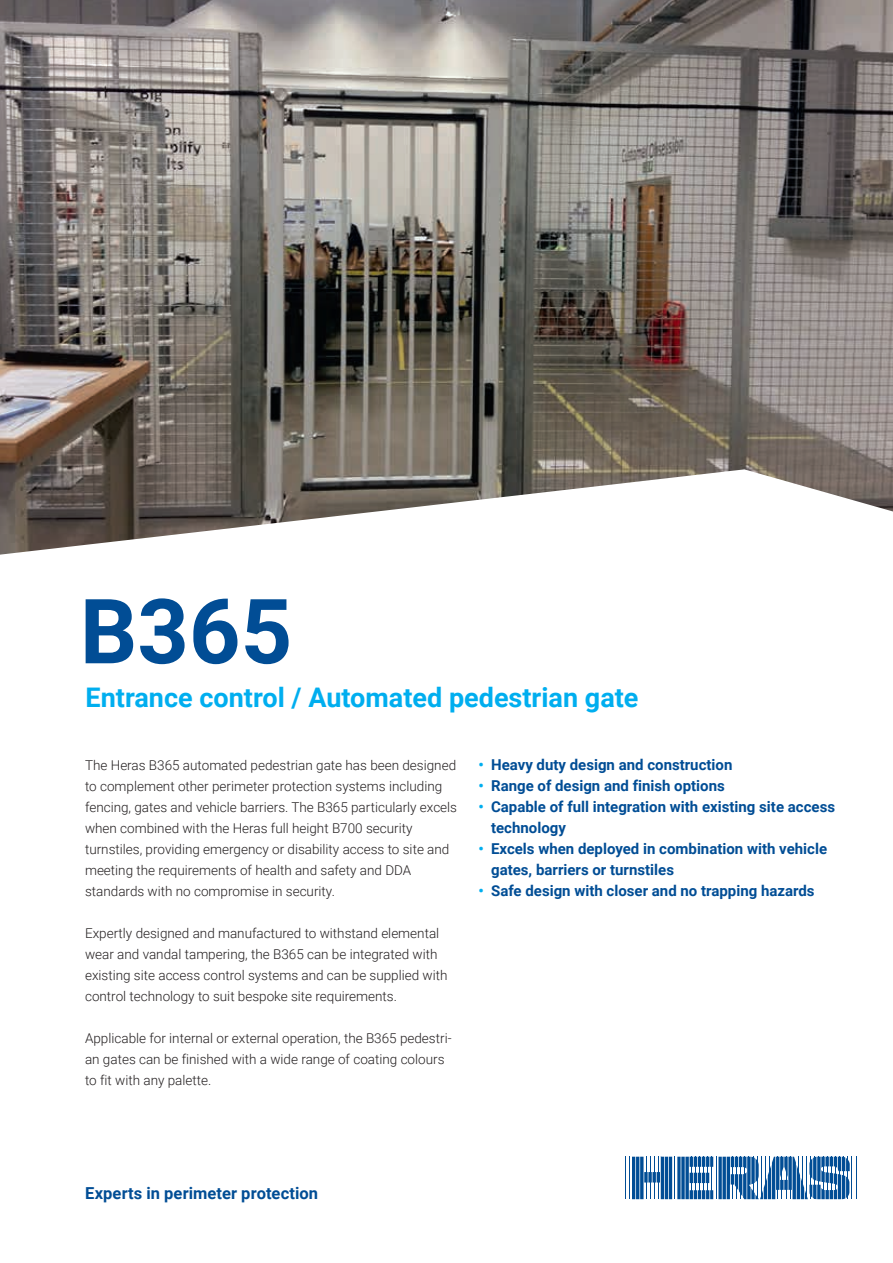
<style>
.page{position:relative;width:893px;height:1263px;background:#fff}
.page>*{position:absolute;margin:0;border:0;box-sizing:border-box;transform-origin:0 0}
.t1{font:700 90px "Roboto";color:#014d95}
.t2{font:700 27px "Roboto";color:#00aeef}
.t3{font:700 16.5px "Roboto";letter-spacing:.005em;color:#014d95}
.t4{font:700 15px/21px "Roboto";color:#014d95}
.t5{font:300 13.5px/21px "Roboto";color:#231f20}
.s1{color:#00aeef}
</style>
<div class="page">
<img style="left:0;top:0;width:893px;height:555px">
<hr style="left:625px;top:1157px;width:1px;height:42px;background:#014d95">
<hr style="left:629px;top:1157px;width:1px;height:42px;background:#014d95">
<hr style="left:646px;top:1157px;width:1px;height:42px;background:#014d95">
<hr style="left:650px;top:1157px;width:1px;height:42px;background:#014d95">
<hr style="left:654px;top:1157px;width:1px;height:42px;background:#014d95">
<hr style="left:658px;top:1157px;width:1px;height:42px;background:#014d95">
<hr style="left:674px;top:1157px;width:1px;height:42px;background:#014d95">
<hr style="left:852px;top:1157px;width:1px;height:42px;background:#014d95">
<hr style="left:856px;top:1157px;width:1px;height:42px;background:#014d95">
<hr style="left:669px;top:1157px;width:3px;height:42px;background:#014d95">
<hr style="left:665px;top:1157px;width:3px;height:42px;background:#014d95">
<hr style="left:661px;top:1157px;width:3px;height:42px;background:#014d95">
<hr style="left:640px;top:1157px;width:3px;height:42px;background:#014d95">
<hr style="left:636px;top:1157px;width:3px;height:42px;background:#014d95">
<hr style="left:632px;top:1157px;width:3px;height:42px;background:#014d95">
<svg style="left:657px;top:1172px;width:3px;height:10px"></svg>
<svg style="left:652px;top:1172px;width:4px;height:10px"></svg>
<svg style="left:648px;top:1172px;width:4px;height:10px"></svg>
<svg style="left:644px;top:1172px;width:4px;height:10px"></svg>
<svg style="left:685px;top:1157px;width:4px;height:42px"></svg>
<svg style="left:681px;top:1157px;width:4px;height:42px"></svg>
<svg style="left:677px;top:1157px;width:4px;height:42px"></svg>
<svg style="left:690px;top:1157px;width:160px;height:42px"></svg>
<h1 class="t1" style="left:80px;top:568px;width:214px">B365</h1>
<h2 class="t2" style="left:86px;top:678px;width:554px">Entrance control / Automated pedestrian gate</h2>
<p class="t5" style="left:85px;top:754px;width:374px">The Heras B365 automated pedestrian gate has been designed to complement other perimeter protection systems including fencing, gates and vehicle barriers. The B365 particularly excels when combined with the Heras full height B700 security turnstiles, providing emergency or disability access to site and meeting the requirements of health and safety and DDA standards with no compromise in security.</p>
<p class="t5" style="left:85px;top:922px;width:364px">Expertly designed and manufactured to withstand elemental wear and vandal tampering, the B365 can be integrated with existing site access control systems and can be supplied with control technology to suit bespoke site requirements.</p>
<p class="t5" style="left:85px;top:1027px;width:368px">Applicable for internal or external operation, the B365 pedestri&shy;an gates can be finished with a wide range of coating colours to fit with any palette.</p>
<p class="t4" style="left:478px;top:753px;width:256px"><span class="s1">•</span> Heavy duty design and construction</p>
<p class="t4" style="left:478px;top:774px;width:248px"><span class="s1">•</span> Range of design and finish options</p>
<p class="t4" style="left:491px;top:795px;width:345px;text-indent:-13px"><span class="s1">•</span> Capable of full integration with existing site access technology</p>
<p class="t4" style="left:491px;top:837px;width:338px;text-indent:-13px"><span class="s1">•</span> Excels when deployed in combination with vehicle gates, barriers or turnstiles</p>
<p class="t4" style="left:478px;top:879px;width:338px"><span class="s1">•</span> Safe design with closer and no trapping hazards</p>
<p class="t3" style="left:85px;top:1181px;width:235px">Experts in perimeter protection</p>
</div>
